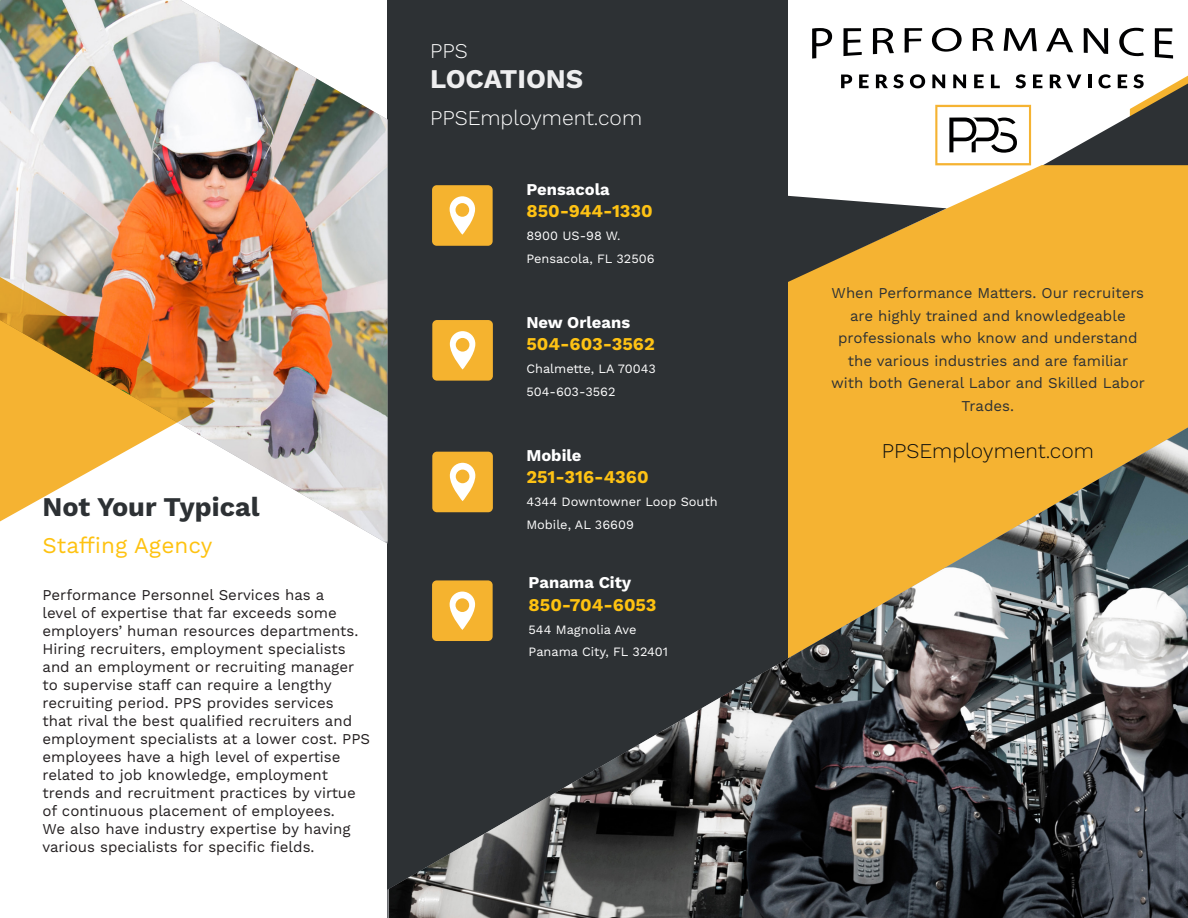
<style>
.page{position:relative;width:1188px;height:918px;background:#fff}
.page>*{position:absolute;margin:0;border:0;box-sizing:border-box;transform-origin:0 0}
.t1{font:700 27px "Work Sans";color:#2d3134}
.t2{font:700 27px "Work Sans";color:#eeeeef}
.t3{font:22.5px "Work Sans";color:#fec210}
.t4{font:300 21px "Work Sans";color:#fff}
.t5{font:300 21px "Work Sans";color:#0e0f0e}
.t6{font:700 18px "Work Sans";color:#fec214}
.t7{font:700 18px "Work Sans";color:#fec210}
.t8{font:700 16.5px "Work Sans";color:#fff}
.t9{font:15px/18px "Work Sans";color:#231f20}
.t10{font:15px/22.5px "Work Sans";color:#2d3134;text-align:center}
.t11{font:12.75px "Work Sans";color:#fff}
</style>
<div class="page">
<div style="left:788px;top:165px;width:400px;height:753px;background:#f5b332"></div>
<svg style="left:788px;top:27px;width:400px;height:182px"></svg>
<div style="left:387px;top:0;width:401px;height:918px;background:#2d3134"></div>
<img style="left:0;top:0;width:387px;height:542px">
<svg style="left:0;top:270px;width:215px;height:259px"></svg>
<div style="left:432px;top:185px;width:61px;height:61px;background:#f5b32f;border-radius:5px"></div>
<svg style="left:450px;top:196px;width:25px;height:39px"></svg>
<div style="left:432px;top:320px;width:61px;height:61px;background:#f5b32f;border-radius:5px"></div>
<svg style="left:450px;top:331px;width:25px;height:39px"></svg>
<img style="left:389px;top:427px;width:799px;height:491px">
<svg style="left:841px;top:75px;width:11px;height:13px"></svg>
<svg style="left:859px;top:75px;width:10px;height:13px"></svg>
<svg style="left:876px;top:74px;width:27px;height:14px"></svg>
<svg style="left:910px;top:74px;width:15px;height:14px"></svg>
<svg style="left:812px;top:28px;width:20px;height:31px"></svg>
<svg style="left:843px;top:28px;width:19px;height:28px"></svg>
<svg style="left:873px;top:28px;width:21px;height:26px"></svg>
<svg style="left:905px;top:28px;width:17px;height:25px"></svg>
<svg style="left:932px;top:28px;width:30px;height:24px"></svg>
<svg style="left:973px;top:28px;width:21px;height:23px"></svg>
<svg style="left:1004px;top:28px;width:33px;height:23px"></svg>
<svg style="left:1046px;top:28px;width:27px;height:24px"></svg>
<svg style="left:1084px;top:28px;width:24px;height:26px"></svg>
<svg style="left:1119px;top:28px;width:25px;height:28px"></svg>
<svg style="left:1155px;top:28px;width:18px;height:31px"></svg>
<svg style="left:932px;top:74px;width:256px;height:91px"></svg>
<svg style="left:788px;top:196px;width:159px;height:86px"></svg>
<p class="t1" style="left:43px;top:492px;width:219px">Not Your Typical</p>
<p class="t3" style="left:43px;top:532px;width:172px">Staffing Agency</p>
<p class="t9" style="left:43px;top:587px;width:329px">Performance Personnel Services has a<br>level of expertise that far exceeds some employers’ human resources departments.<br>Hiring recruiters, employment specialists and an employment or recruiting manager to supervise staff can require a lengthy recruiting period. PPS provides services<br>that rival the best qualified recruiters and employment specialists at a lower cost. PPS employees have a high level of expertise related to job knowledge, employment trends and recruitment practices by virtue of continuous placement of employees.<br>We also have industry expertise by having various specialists for specific fields.</p>
<p class="t4" style="left:430px;top:39px;width:39px">PPS</p>
<p class="t2" style="left:430px;top:63px;width:155px">LOCATIONS</p>
<p class="t4" style="left:430px;top:105px;width:214px">PPSEmployment.com</p>
<p class="t8" style="left:526px;top:180px;width:85px">Pensacola</p>
<p class="t6" style="left:526px;top:201px;width:128px">850-944-1330</p>
<p class="t11" style="left:526px;top:229px;width:96px">8900 US-98 W.</p>
<p class="t11" style="left:526px;top:251px;width:130px">Pensacola, FL 32506</p>
<p class="t8" style="left:526px;top:313px;width:105px">New Orleans</p>
<p class="t6" style="left:526px;top:334px;width:130px">504-603-3562</p>
<p class="t11" style="left:526px;top:361px;width:131px">Chalmette, LA 70043</p>
<p class="t11" style="left:526px;top:384px;width:91px">504-603-3562</p>
<p class="t8" style="left:526px;top:446px;width:57px">Mobile</p>
<p class="t6" style="left:526px;top:466px;width:124px">251-316-4360</p>
<p class="t11" style="left:526px;top:494px;width:193px">4344 Downtowner Loop South</p>
<p class="t11" style="left:526px;top:517px;width:109px">Mobile, AL 36609</p>
<p class="t8" style="left:529px;top:573px;width:104px">Panama City</p>
<p class="t7" style="left:529px;top:594px;width:130px">850-704-6053</p>
<p class="t11" style="left:529px;top:622px;width:110px">544 Magnolia Ave</p>
<p class="t11" style="left:529px;top:644px;width:141px">Panama City, FL 32401</p>
<p class="t10" style="left:831px;top:282px;width:315px">When Performance Matters. Our recruiters are highly trained and knowledgeable professionals who know and understand the various industries and are familiar with both General Labor and Skilled Labor Trades.</p>
<p class="t5" style="left:882px;top:438px;width:214px">PPSEmployment.com</p>
</div>
